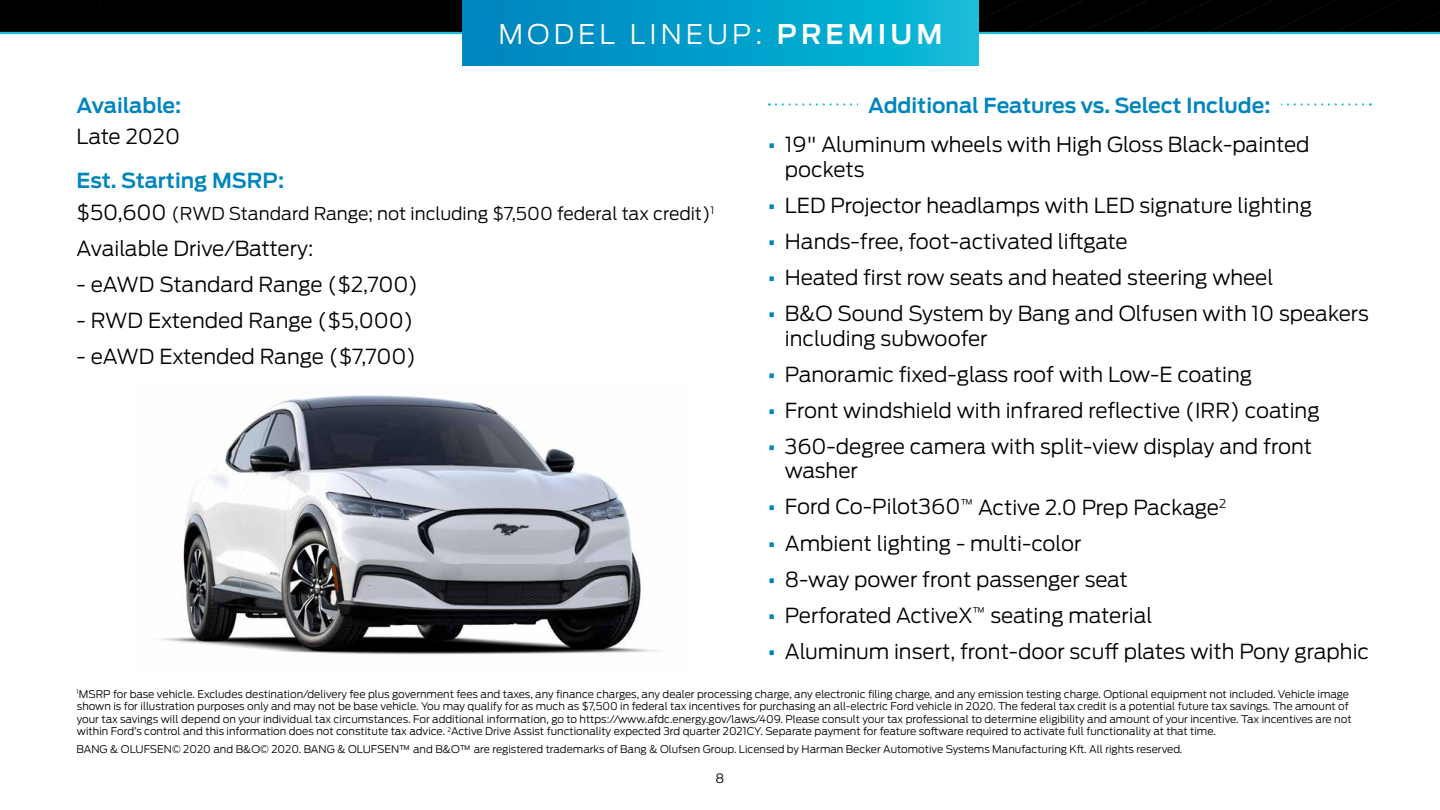
<style>
.page{position:relative;width:1440px;height:810px;background:#fff}
.page>*{position:absolute;margin:0;border:0;box-sizing:border-box;transform-origin:0 0}
.t1{font:300 27px "Ford Antenna";letter-spacing:.15em;color:#fff}
.t2{font:300 20.62px/24.8px "Ford Antenna";color:#000}
.t3{font:600 20.62px "Ford Antenna";color:#0085be}
.t4{font:300 17.62px "Ford Antenna";color:#000}
.t5{font:300 12.67px "Ford Antenna";color:#000}
.t6{font:300 10.5px/12.6px "Ford Antenna";color:#000}
.s1{font-weight:600}
.s2{font-size:20.62px}
.s3{font-weight:700;color:#0085be}
</style>
<div class="page">
<div style="left:0;top:0;width:1440px;height:32px;background:#000"></div>
<hr style="left:0;top:32px;width:1440px;height:2px;background:#1fc0db">
<img style="left:160px;top:395px;width:496px;height:260px">
<svg style="left:462px;top:0;width:517px;height:66px;background:#029fca"></svg>
<svg style="left:769px;top:103px;width:594px;height:3px"></svg>
<div style="left:858px;top:96px;width:423px;height:17px;background:#fff"></div>
<h1 class="t1" style="left:498px;top:11px;width:445px">MODEL LINEUP: <span class="s1">PREMIUM</span></h1>
<h2 class="t3" style="left:76px;top:87px;width:106px">Available:</h2>
<h2 class="t2" style="left:76px;top:122px;width:105px">Late 2020</h2>
<h2 class="t3" style="left:76px;top:163px;width:209px">Est. Starting MSRP:</h2>
<h3 class="t4" style="left:76px;top:199px;width:639px"><span class="s2">$50,600</span> (RWD Standard Range; not including $7,500 federal tax credit)<sup>1</sup></h3>
<h2 class="t2" style="left:76px;top:234px;width:238px">Available Drive/Battery:</h2>
<h2 class="t2" style="left:76px;top:270px;width:343px">- eAWD Standard Range ($2,700)</h2>
<h2 class="t2" style="left:76px;top:306px;width:338px">- RWD Extended Range ($5,000)</h2>
<h2 class="t2" style="left:76px;top:342px;width:341px">- eAWD Extended Range ($7,700)</h2>
<h2 class="t3" style="left:868px;top:87px;width:404px">Additional Features vs. Select Include:</h2>
<h2 class="t2" style="left:785px;top:130px;width:526px;text-indent:-17px"><span class="s3">•</span> 19" Aluminum wheels with High Gloss Black-painted pockets</h2>
<h2 class="t2" style="left:768px;top:191px;width:546px"><span class="s3">•</span> LED Projector headlamps with LED signature lighting</h2>
<h2 class="t2" style="left:768px;top:227px;width:361px"><span class="s3">•</span> Hands-free, foot-activated liftgate</h2>
<h2 class="t2" style="left:768px;top:263px;width:507px"><span class="s3">•</span> Heated first row seats and heated steering wheel</h2>
<h2 class="t2" style="left:785px;top:299px;width:585px;text-indent:-17px"><span class="s3">•</span> B&amp;O Sound System by Bang and Olfusen with 10 speakers including subwoofer</h2>
<h2 class="t2" style="left:768px;top:359px;width:486px"><span class="s3">•</span> Panoramic fixed-glass roof with Low-E coating</h2>
<h2 class="t2" style="left:768px;top:395px;width:553px"><span class="s3">•</span> Front windshield with infrared reflective (IRR) coating</h2>
<h2 class="t2" style="left:785px;top:431px;width:529px;text-indent:-17px"><span class="s3">•</span> 360-degree camera with split-view display and front washer</h2>
<h2 class="t2" style="left:768px;top:492px;width:460px"><span class="s3">•</span> Ford Co-Pilot360<sup>™</sup> Active 2.0 Prep Package<sup>2</sup></h2>
<h2 class="t2" style="left:768px;top:528px;width:315px"><span class="s3">•</span> Ambient lighting - multi-color</h2>
<h2 class="t2" style="left:768px;top:564px;width:362px"><span class="s3">•</span> 8-way power front passenger seat</h2>
<h2 class="t2" style="left:768px;top:600px;width:386px"><span class="s3">•</span> Perforated ActiveX<sup>™</sup> seating material</h2>
<h2 class="t2" style="left:768px;top:636px;width:603px"><span class="s3">•</span> Aluminum insert, front-door scuff plates with Pony graphic</h2>
<p class="t6" style="left:76px;top:686px;width:1277px"><sup>1</sup>MSRP for base vehicle. Excludes destination/delivery fee plus government fees and taxes, any finance charges, any dealer processing charge, any electronic filing charge, and any emission testing charge. Optional equipment not included. Vehicle image shown is for illustration purposes only and may not be base vehicle. You may qualify for as much as $7,500 in federal tax incentives for purchasing an all-electric Ford vehicle in 2020. The federal tax credit is a potential future tax savings. The amount of your tax savings will depend on your individual tax circumstances. For additional information, go to https://www.afdc.energy.gov/laws/409. Please consult your tax professional to determine eligibility and amount of your incentive. Tax incentives are not within Ford’s control and this information does not constitute tax advice. <sup>2</sup>Active Drive Assist functionality expected 3rd quarter 2021CY. Separate payment for feature software required to activate full functionality at that time.</p>
<p class="t6" style="left:76px;top:741px;width:1107px">BANG &amp; OLUFSEN© 2020 and B&amp;O© 2020. BANG &amp; OLUFSEN™ and B&amp;O™ are registered trademarks of Bang &amp; Olufsen Group. Licensed by Harman Becker Automotive Systems Manufacturing Kft. All rights reserved.</p>
<p class="t5" style="left:716px;top:768px;width:10px">8</p>
</div>
